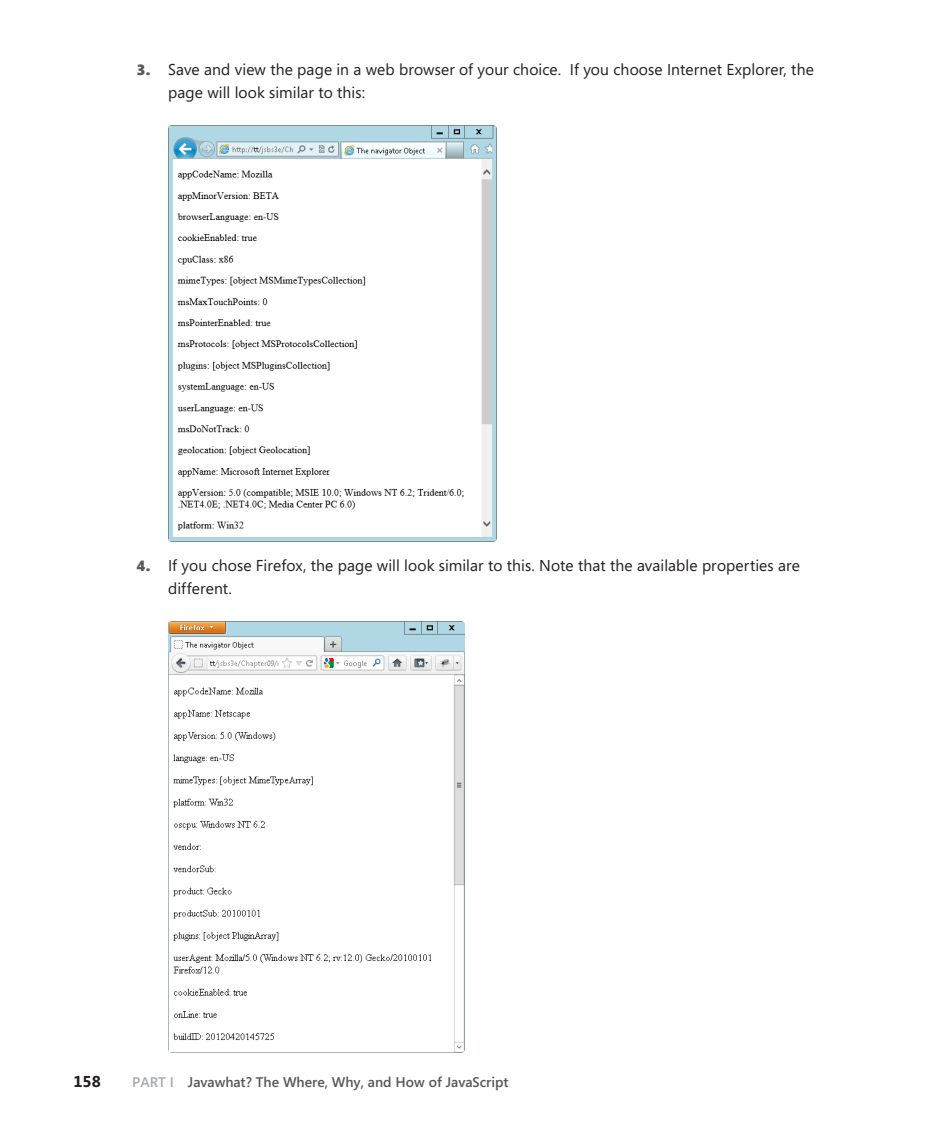
<style>
.page{position:relative;width:930px;height:1134px;background:#fff}
.page>*{position:absolute;margin:0;border:0;box-sizing:border-box;transform-origin:0 0}
.t1{font:15.75px/22.8px "Segoe";letter-spacing:.005em;color:#231f20}
.t2{font:700 15.75px "Segoe";color:#231f20}
.t3{font:600 14px "Segoe";color:#57585a}
.t4{font:600 14px "Segoe";color:#a8a9ad}
.s1{font-weight:900;font-size:14.88px;color:#57585a}
.s2{color:#a8a9ad}
</style>
<div class="page">
<img style="left:168px;top:126px;width:328px;height:415px">
<img style="left:168px;top:622px;width:297px;height:431px">
<p class="t1" style="left:168px;top:57px;width:647px;text-indent:-32px"><span class="s1">3.</span> Save and view the page in a web browser of your choice. If you choose Internet Explorer, the page will look similar to this:</p>
<p class="t1" style="left:168px;top:554px;width:633px;text-indent:-32px"><span class="s1">4.</span> If you chose Firefox, the page will look similar to this. Note that the available properties are different.</p>
<p class="t2" style="left:74px;top:1071px;width:29px">158</p>
<p class="t4" style="left:132px;top:1073px;width:10px">PAR</p>
<p class="t3" style="left:158px;top:1073px;width:352px"><span class="s2">T I</span> Javawhat? The Where, Why, and H ow of JavaScript</p>
</div>
